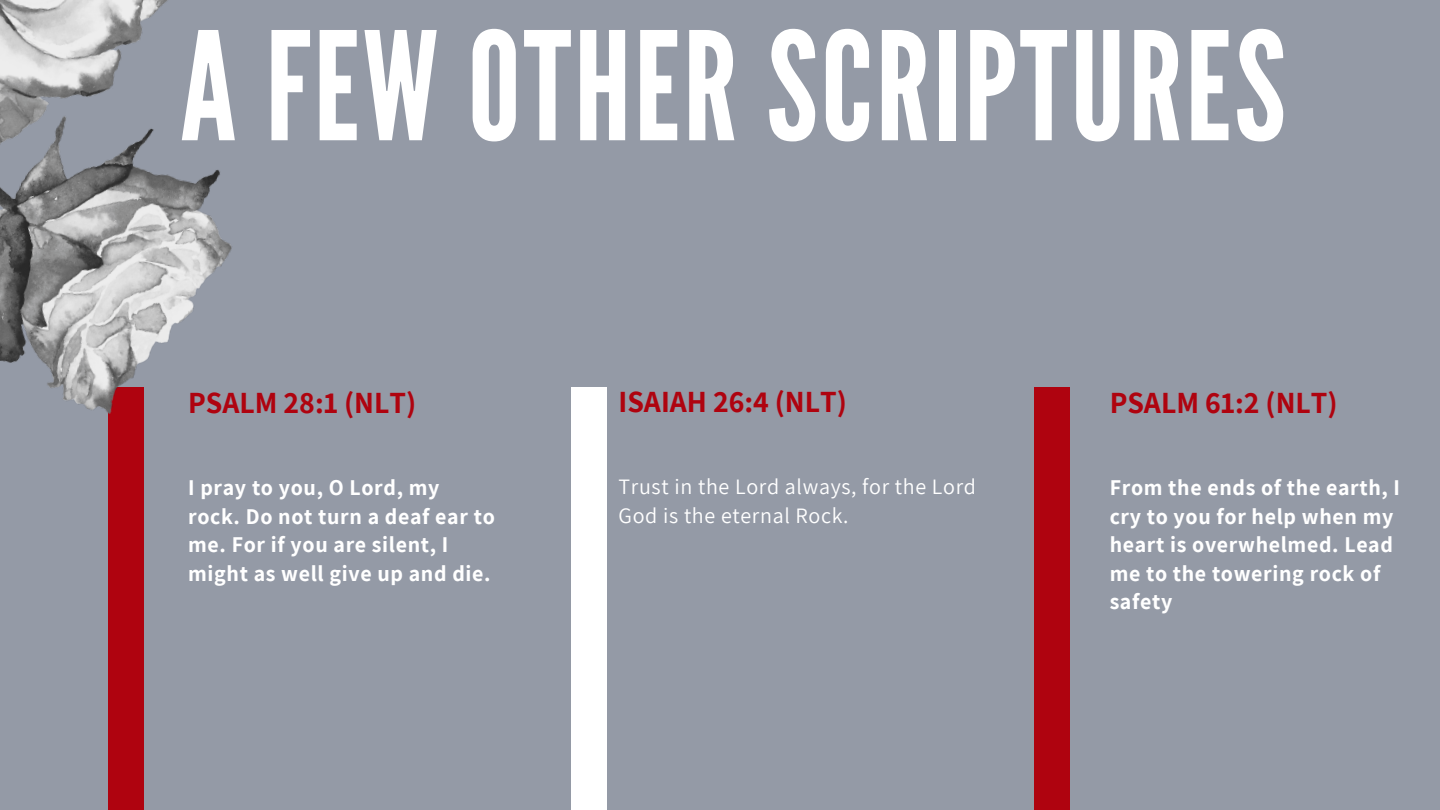
<style>
.page{position:relative;width:1440px;height:810px;background:#949aa6}
.page>*{position:absolute;margin:0;border:0;box-sizing:border-box;transform-origin:0 0}
.t1{font:150px "League Gothic";letter-spacing:.02em;color:#fff}
.t2{font:700 30px "Assistant";color:#af030f}
.t3{font:700 22px/28.5px "Assistant";letter-spacing:.03em;color:#fff}
.t4{font:22px/28.5px "Assistant";letter-spacing:.03em;color:#fff}
</style>
<div class="page">
<div style="left:571px;top:387px;width:36px;height:423px;background:#fff"></div>
<div style="left:1035px;top:387px;width:35px;height:423px;background:#af030f"></div>
<div style="left:108px;top:387px;width:36px;height:423px;background:#af030f"></div>
<img style="left:0;top:0;width:232px;height:414px">
<p class="t1" style="left:180px;top:0;width:1107px">A FEW OTHER SCRIPTURES</p>
<p class="t2" style="left:188px;top:383px;width:230px">PSALM 28:1 (NLT)</p>
<p class="t3" style="left:188px;top:473px;width:308px">I pray to you, O Lord, my rock. Do not turn a deaf ear to me. For if you are silent, I might as well give up and die.</p>
<p class="t2" style="left:619px;top:382px;width:230px">ISAIAH 26:4 (NLT)</p>
<p class="t4" style="left:619px;top:472px;width:359px">Trust in the Lord always, for the Lord<br>God is the eternal Rock.</p>
<p class="t2" style="left:1110px;top:383px;width:230px">PSALM 61:2 (NLT)</p>
<p class="t3" style="left:1110px;top:473px;width:292px">From the ends of the earth, I cry to you for help when my heart is overwhelmed. Lead me to the towering rock of safety</p>
</div>
